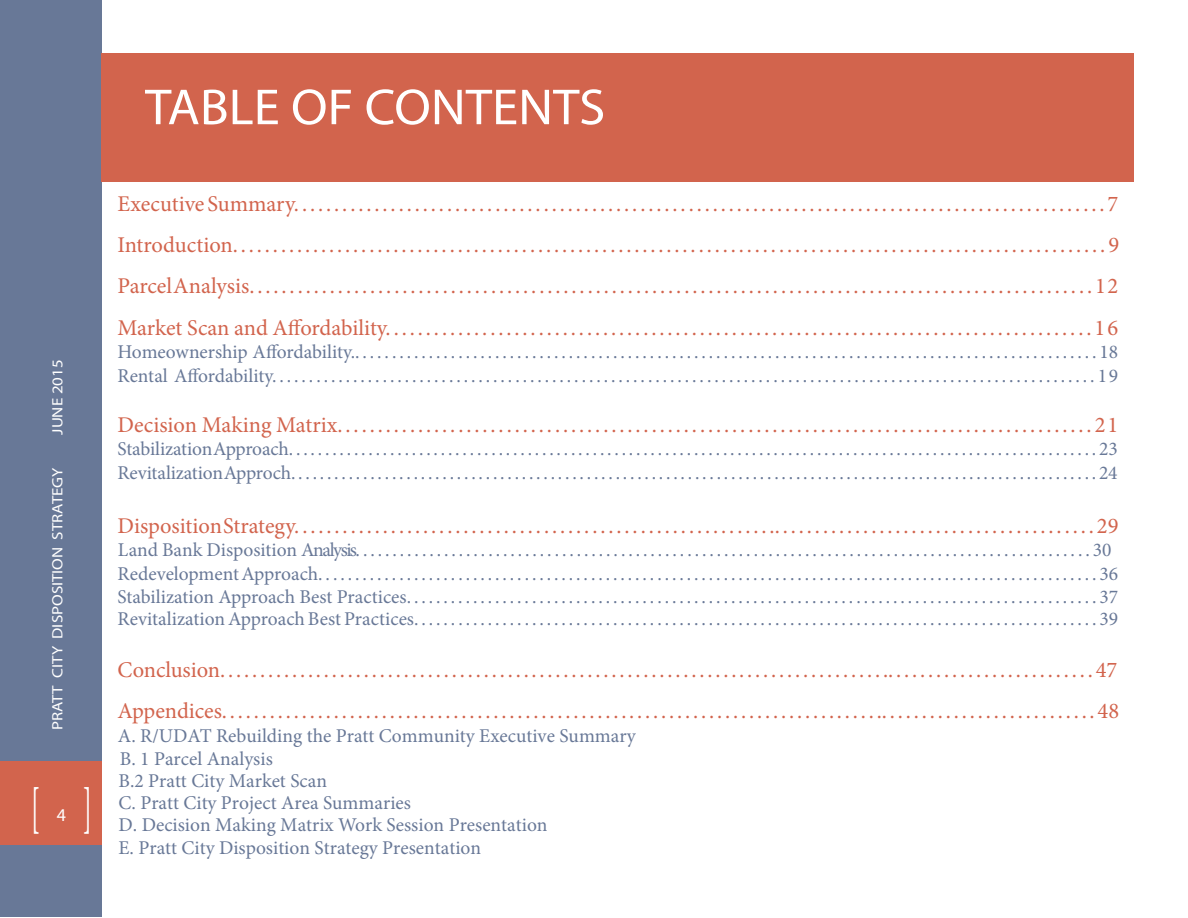
<style>
.page{position:relative;width:1188px;height:918px;background:#fff}
.page>*{position:absolute;margin:0;border:0;box-sizing:border-box;transform-origin:0 0}
.t1{font:54px "Minion Pro";color:#fff;scale:.5 1}
.t2{font:51px "Myriad Pro";color:#fff;scale:1.04 1}
.t3{font:22.5px "Minion Pro";letter-spacing:-.005em;color:#d2644d}
.t4{font:19.5px/22.4px "Minion Pro";color:#687897}
.t5{font:18px "Myriad Pro";color:#fff}
.t6{font:15px "Myriad Pro";color:#fff;scale:1.13 1}
</style>
<div class="page">
<div style="left:1px;top:1px;width:101px;height:916px;background:#687897"></div>
<div style="left:1px;top:761px;width:101px;height:84px;background:#d2644d"></div>
<div style="left:102px;top:53px;width:1032px;height:129px;background:#d2644d"></div>
<p class="t6" style="left:48px;top:435px;width:68px;rotate:-90deg">JUNE 2015</p>
<p class="t6" style="left:48px;top:730px;width:234px;rotate:-90deg">PRATT CITY DISPOSITION STRATEGY</p>
<h1 class="t1" style="left:31px;top:772px;width:124px">[ ]</h1>
<p class="t5" style="left:57px;top:804px;width:11px">4</p>
<p class="t2" style="left:145px;top:76px;width:444px">TABLE OF CONTENTS</p>
<p class="t3" style="left:118px;top:188px;width:1002px">Executive Summary.....................................................................................................7</p>
<p class="t3" style="left:118px;top:230px;width:1003px">Introduction.............................................................................................................9</p>
<p class="t3" style="left:118px;top:271px;width:1002px">Parcel Analysis.........................................................................................................12</p>
<p class="t3" style="left:118px;top:313px;width:1002px">Market Scan and Affordability........................................................................................16</p>
<p class="t4" style="left:118px;top:341px;width:1002px">Homeownership Affordability......................................................................................................18</p>
<p class="t4" style="left:118px;top:364px;width:1002px">Rental Affordability................................................................................................................19</p>
<p class="t3" style="left:118px;top:410px;width:1002px">Decision Making Matrix..............................................................................................21</p>
<p class="t4" style="left:118px;top:438px;width:1002px">Stabilization Approach................................................................................................................23</p>
<p class="t4" style="left:118px;top:461px;width:1002px">Revitalization Approch................................................................................................................24</p>
<p class="t3" style="left:118px;top:511px;width:1002px">Disposition Strategy....................................................................................................29</p>
<p class="t4" style="left:118px;top:539px;width:995px">LandBankDispositionAnalysi s....................................................................................................30</p>
<p class="t4" style="left:118px;top:562px;width:1002px">Redevelopment Approach..........................................................................................................36</p>
<p class="t4" style="left:118px;top:586px;width:1002px">Stabilization Approach Best Practices..............................................................................................37</p>
<p class="t4" style="left:118px;top:608px;width:1002px">Revitalization Approach Best Practices.............................................................................................39</p>
<p class="t3" style="left:118px;top:655px;width:1001px">Conclusion..............................................................................................................47</p>
<p class="t3" style="left:118px;top:696px;width:1003px">Appendices..............................................................................................................48</p>
<p class="t4" style="left:118px;top:725px;width:519px">A. R/UDAT Rebuilding the Pratt Community Executive Summary B. 1 Parcel Analysis<br>B.2 Pratt City Market Scan<br>C. Pratt City Project Area Summaries<br>D. Decision Making Matrix Work Session Presentation<br>E. Pratt City Disposition Strategy Presentation</p>
</div>
